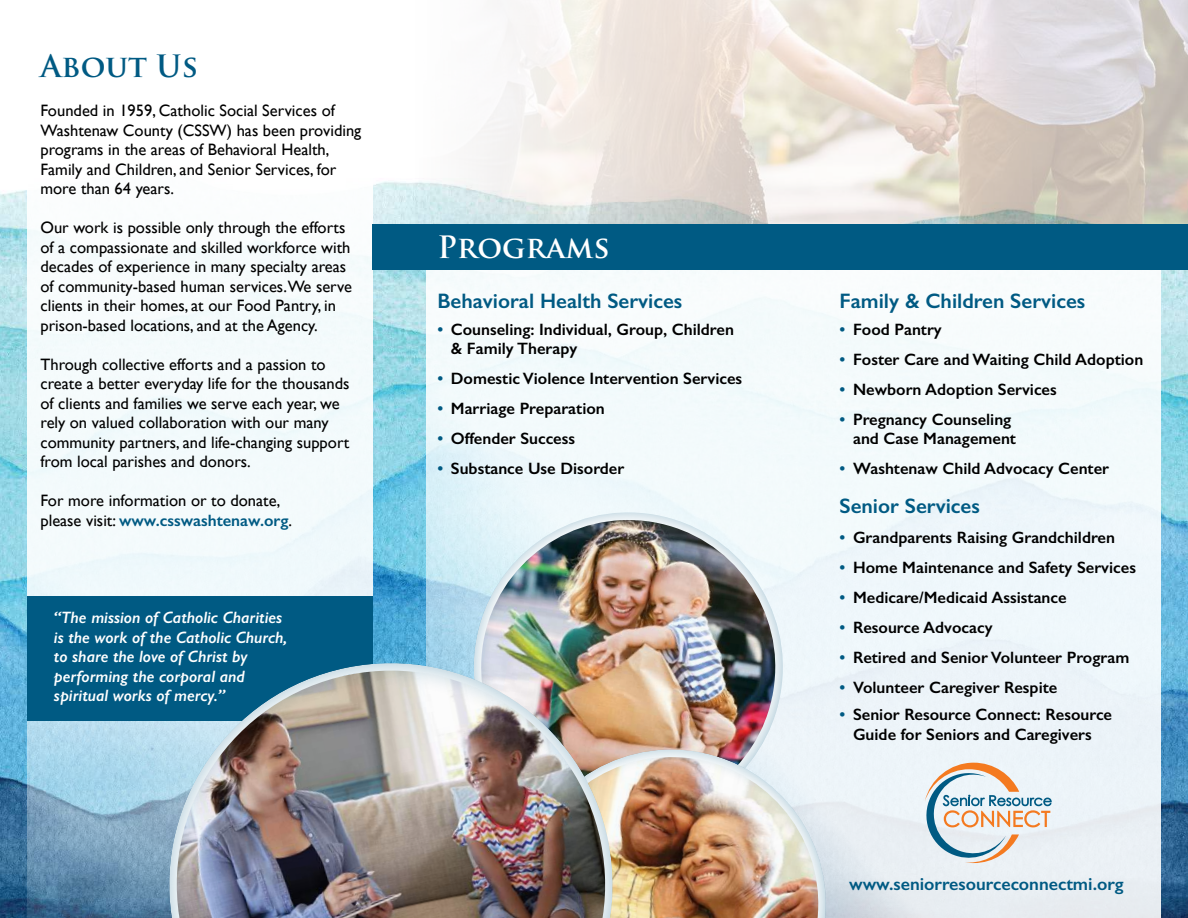
<style>
.page{position:relative;width:1188px;height:918px;background:#fff}
.page>*{position:absolute;margin:0;border:0;box-sizing:border-box;transform-origin:0 0}
.t1{font:700 30px "Trajan Pro";color:#fff}
.t2{font:700 30px "Trajan Pro";color:#005a83}
.t3{font:600 21px "Gill Sans";color:#005a83}
.t4{font:600 18px "Gill Sans";color:#005a83}
.t5{font:16.5px/19.5px "Gill Sans";color:#000}
.t6{font:600 16.5px/19.5px "Gill Sans";color:#000;text-align:right}
.t7{font:italic 600 16.5px/19.5px "Gill Sans";color:#fff}
.s1{font-weight:600;color:#005a83}
.s2{color:#005a83}
</style>
<div class="page">
<img style="left:0;top:190px;width:1188px;height:728px">
<svg style="left:27px;top:190px;width:345px;height:728px;fill:#f4fafc"></svg>
<div style="left:426px;top:270px;width:735px;height:648px;background:#f1f9fb"></div>
<img style="left:372px;top:0;width:816px;height:224px">
<div style="left:372px;top:224px;width:816px;height:46px;background:#005a83"></div>
<img style="left:437px;top:477px;width:384px;height:237px">
<img style="left:666px;top:714px;width:198px;height:204px">
<div style="left:27px;top:596px;width:345px;height:124px;background:#005a83"></div>
<img style="left:116px;top:611px;width:550px;height:307px">
<svg style="left:925px;top:763px;width:127px;height:100px"></svg>
<h1 class="t2" style="left:40px;top:49px;width:159px">About Us</h1>
<p class="t5" style="left:40px;top:103px;width:322px">Founded in 1959, Catholic Social Services of Washtenaw County (CSSW) has been providing programs in the areas of Behavioral Health, Family and Children, and Senior Services, for more than 64 years.</p>
<p class="t5" style="left:40px;top:220px;width:313px">Our work is possible only through the efforts of a compassionate and skilled workforce with decades of experience in many specialty areas of community-based human services.We serve clients in their homes, at our Food Pantry, in prison-based locations, and at the Agency.</p>
<p class="t5" style="left:40px;top:356px;width:311px">Through collective efforts and a passion to create a better everyday life for the thousands of clients and families we serve each year, we rely on valued collaboration with our many community partners, and life-changing support from local parishes and donors.</p>
<p class="t5" style="left:40px;top:493px;width:253px">For more information or to donate, please visit: <span class="s1">www.csswashtenaw.org</span>.</p>
<p class="t7" style="left:54px;top:610px;width:235px">“The mission of Catholic Charities is the work of the Catholic Church, to share the love of Christ by performing the corporal and spiritual works of mercy.”</p>
<h1 class="t1" style="left:437px;top:230px;width:174px">Programs</h1>
<p class="t3" style="left:437px;top:293px;width:247px">Behavioral Health Services</p>
<p class="t6" style="left:451px;top:321px;width:285px;text-align:left;text-indent:-13px"><span class="s2">•</span> Counseling: Individual, Group, Children &amp; Family Therapy</p>
<p class="t6" style="left:437px;top:371px;width:306px"><span class="s2">•</span> Domestic Violence Intervention Services</p>
<p class="t6" style="left:437px;top:401px;width:169px"><span class="s2">•</span> Marriage Preparation</p>
<p class="t6" style="left:437px;top:431px;width:139px"><span class="s2">•</span> Offender Success</p>
<p class="t6" style="left:437px;top:461px;width:188px"><span class="s2">•</span> Substance Use Disorder</p>
<p class="t3" style="left:840px;top:293px;width:247px">Family &amp; Children Services</p>
<p class="t6" style="left:840px;top:321px;width:104px"><span class="s2">•</span> Food Pantry</p>
<p class="t6" style="left:840px;top:351px;width:305px"><span class="s2">•</span> Foster Care and Waiting Child Adoption</p>
<p class="t6" style="left:840px;top:381px;width:219px"><span class="s2">•</span> Newborn Adoption Services</p>
<p class="t6" style="left:840px;top:411px;width:178px"><span class="s2">•</span> Pregnancy Counseling and Case Management</p>
<p class="t6" style="left:840px;top:461px;width:271px"><span class="s2">•</span> Washtenaw Child Advocacy Center</p>
<p class="t3" style="left:840px;top:499px;width:142px">Senior Services</p>
<p class="t6" style="left:840px;top:530px;width:277px"><span class="s2">•</span> Grandparents Raising Grandchildren</p>
<p class="t6" style="left:840px;top:560px;width:298px"><span class="s2">•</span> Home Maintenance and Safety Services</p>
<p class="t6" style="left:840px;top:590px;width:229px"><span class="s2">•</span> Medicare/Medicaid Assistance</p>
<p class="t6" style="left:840px;top:620px;width:155px"><span class="s2">•</span> Resource Advocacy</p>
<p class="t6" style="left:840px;top:650px;width:291px"><span class="s2">•</span> Retired and Senior Volunteer Program</p>
<p class="t6" style="left:840px;top:680px;width:219px"><span class="s2">•</span> Volunteer Caregiver Respite</p>
<p class="t6" style="left:840px;top:707px;width:274px;text-align:center"><span class="s2">•</span> Senior Resource Connect: Resource<br>Guide for Seniors and Caregivers</p>
<p class="t4" style="left:849px;top:877px;width:276px">www.seniorresourceconnectmi.org</p>
</div>
